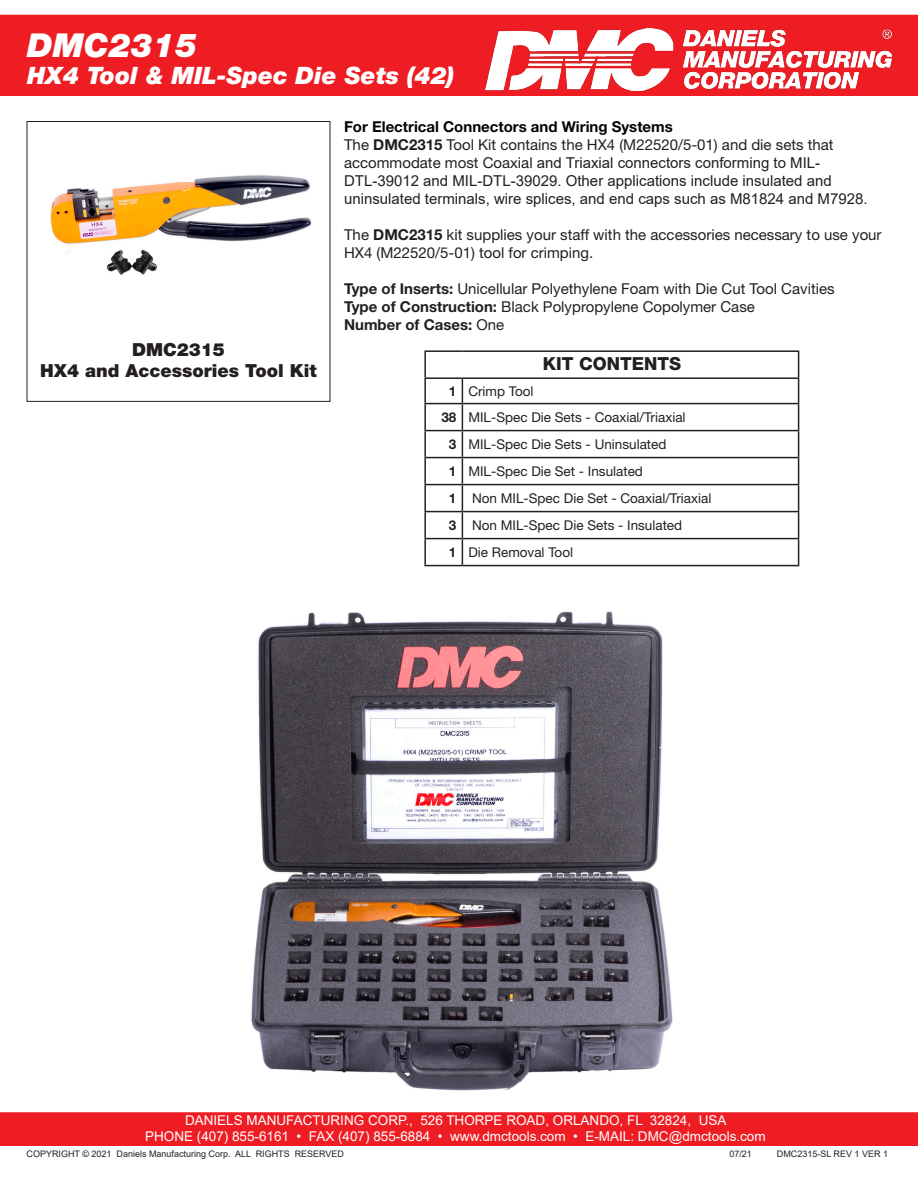
<style>
.page{position:relative;width:918px;height:1188px;background:#fff}
.page>*{position:absolute;margin:0;border:0;box-sizing:border-box;transform-origin:0 0}
.t1{font:italic 900 33px "Helvetica Neue LT Std";color:#fff}
.t2{font:italic 900 24px "Helvetica Neue LT Std";color:#fff}
.t3{font:900 18px "Helvetica Neue LT Std";color:#231f20}
.t4{font:800 18px "Helvetica Neue LT Std";color:#231f20}
.t5{font:15px/18px "Arial";color:#231f20}
.t6{font:15px/18px "Helvetica Neue LT Std";color:#231f20}
.t7{font:700 15px "Helvetica Neue LT Std";color:#040503}
.t8{font:700 15px "Helvetica Neue LT Std";color:#231f20}
.t9{font:13.5px "Helvetica Neue LT Std";color:#231f20}
.t10{font:13.5px "Arial";color:#fff}
.t11{font:700 13.5px "Helvetica Neue LT Std";color:#231f20}
.t12{font:9px "Arial";color:#231f20}
.s1{font-family:"Helvetica Neue LT Std"}
.s2{font-family:"Helvetica Neue LT Std";font-weight:700}
.s3{font-weight:700}
.s4{font-weight:400}
</style>
<div class="page">
<img style="left:50px;top:175px;width:262px;height:100px">
<div style="left:27px;top:121px;width:303px;height:281px;border:1px solid #231f20"></div>
<div style="left:0;top:15px;width:918px;height:81px;background:#ee1d23"></div>
<div style="left:0;top:1112px;width:918px;height:34px;background:#ee1d23"></div>
<img style="left:485px;top:29px;width:406px;height:61px">
<hr style="left:424px;top:350px;width:38px;height:2px;background:#231f20">
<hr style="left:424px;top:352px;width:2px;height:25px;background:#231f20">
<hr style="left:462px;top:350px;width:337px;height:2px;background:#231f20">
<hr style="left:424px;top:377px;width:38px;height:2px;background:#231f20">
<hr style="left:424px;top:379px;width:2px;height:24px;background:#231f20">
<hr style="left:462px;top:377px;width:337px;height:2px;background:#231f20">
<hr style="left:424px;top:403px;width:38px;height:1px;background:#231f20">
<hr style="left:424px;top:404px;width:2px;height:26px;background:#231f20">
<hr style="left:462px;top:403px;width:337px;height:1px;background:#231f20">
<hr style="left:424px;top:430px;width:38px;height:1px;background:#231f20">
<hr style="left:424px;top:431px;width:2px;height:26px;background:#231f20">
<hr style="left:462px;top:430px;width:337px;height:1px;background:#231f20">
<hr style="left:424px;top:457px;width:38px;height:1px;background:#231f20">
<hr style="left:424px;top:458px;width:2px;height:26px;background:#231f20">
<hr style="left:462px;top:457px;width:337px;height:1px;background:#231f20">
<hr style="left:424px;top:484px;width:38px;height:1px;background:#231f20">
<hr style="left:424px;top:485px;width:2px;height:26px;background:#231f20">
<hr style="left:462px;top:484px;width:337px;height:1px;background:#231f20">
<hr style="left:424px;top:511px;width:38px;height:1px;background:#231f20">
<hr style="left:424px;top:512px;width:2px;height:26px;background:#231f20">
<hr style="left:462px;top:511px;width:337px;height:1px;background:#231f20">
<hr style="left:424px;top:538px;width:38px;height:1px;background:#231f20">
<hr style="left:424px;top:539px;width:2px;height:26px;background:#231f20">
<hr style="left:462px;top:538px;width:337px;height:1px;background:#231f20">
<svg style="left:462px;top:379px;width:1px;height:186px"></svg>
<svg style="left:798px;top:352px;width:1px;height:213px"></svg>
<hr style="left:424px;top:565px;width:38px;height:1px;background:#231f20">
<hr style="left:462px;top:565px;width:337px;height:1px;background:#231f20">
<img style="left:251px;top:611px;width:422px;height:480px">
<p class="t1" style="left:27px;top:25px;width:172px">DMC2315</p>
<p class="t2" style="left:27px;top:61px;width:429px">HX4 Tool &amp; MIL-Spec Die Sets (42)</p>
<p class="t3" style="left:132px;top:339px;width:94px">DMC2315</p>
<p class="t3" style="left:40px;top:360px;width:278px">HX4 and Accessories Tool Kit</p>
<p class="t7" style="left:344px;top:118px;width:330px">For Electrical Connectors and Wiring Systems</p>
<p class="t5" style="left:344px;top:136px;width:525px"><span class="s1">The</span> <span class="s2">DMC2315</span> <span class="s1">Tool Kit contains the HX4 (M22520/5-01) and die sets that accommodate most Coaxial</span> and Triaxial connectors conforming to MIL-DTL-39012 and MIL-DTL-39029. Other applications include insulated and uninsulated terminals, wire splices, and end caps such as M81824 and M7928.</p>
<p class="t6" style="left:344px;top:226px;width:539px">The <span class="s3">DMC2315</span> kit supplies your staff with the accessories necessary to use your<br>HX4 (M22520/5-01) tool for crimping.</p>
<p class="t6" style="left:344px;top:280px;width:492px"><span class="s3">Type of Inserts:</span> Unicellular Polyethylene Foam with Die Cut Tool Cavities</p>
<p class="t6" style="left:344px;top:298px;width:412px"><span class="s3">Type of Construction:</span> Black Polypropylene Copolymer Case</p>
<p class="t8" style="left:344px;top:316px;width:162px">Number of Cases: <span class="s4">One</span></p>
<p class="t4" style="left:543px;top:353px;width:140px">KIT CONTENTS</p>
<p class="t11" style="left:449px;top:383px;width:9px">1</p>
<p class="t9" style="left:468px;top:383px;width:67px">Crimp Tool</p>
<p class="t11" style="left:441px;top:409px;width:17px">38</p>
<p class="t9" style="left:468px;top:409px;width:219px">MIL-Spec Die Sets - Coaxial/Triaxial</p>
<p class="t11" style="left:449px;top:436px;width:9px">3</p>
<p class="t9" style="left:468px;top:436px;width:200px">MIL-Spec Die Sets - Uninsulated</p>
<p class="t11" style="left:449px;top:463px;width:9px">1</p>
<p class="t9" style="left:468px;top:463px;width:176px">MIL-Spec Die Set - Insulated</p>
<p class="t11" style="left:449px;top:490px;width:9px">1</p>
<p class="t9" style="left:472px;top:490px;width:241px">Non MIL-Spec Die Set - Coaxial/Triaxial</p>
<p class="t11" style="left:449px;top:517px;width:9px">3</p>
<p class="t9" style="left:472px;top:517px;width:212px">Non MIL-Spec Die Sets - Insulated</p>
<p class="t11" style="left:449px;top:544px;width:9px">1</p>
<p class="t9" style="left:468px;top:544px;width:106px">Die Removal Tool</p>
<p class="t10" style="left:185px;top:1111px;width:543px">DANIELS MANUFACTURING CORP., 526 THORPE ROAD, ORLANDO, FL 32824, USA</p>
<p class="t10" style="left:145px;top:1127px;width:622px">PHONE (407) 855-6161 • FAX (407) 855-6884 • www.dmctools.com • E-MAIL: DMC@dmctools.com</p>
<p class="t12" style="left:27px;top:1147px;width:319px">COPYRIGHT © 2021 Daniels Manufacturing Corp. ALL RIGHTS RESERVED</p>
<p class="t12" style="left:729px;top:1147px;width:24px">07/21</p>
<p class="t12" style="left:777px;top:1147px;width:113px">DMC2315-SL REV 1 VER 1</p>
</div>
